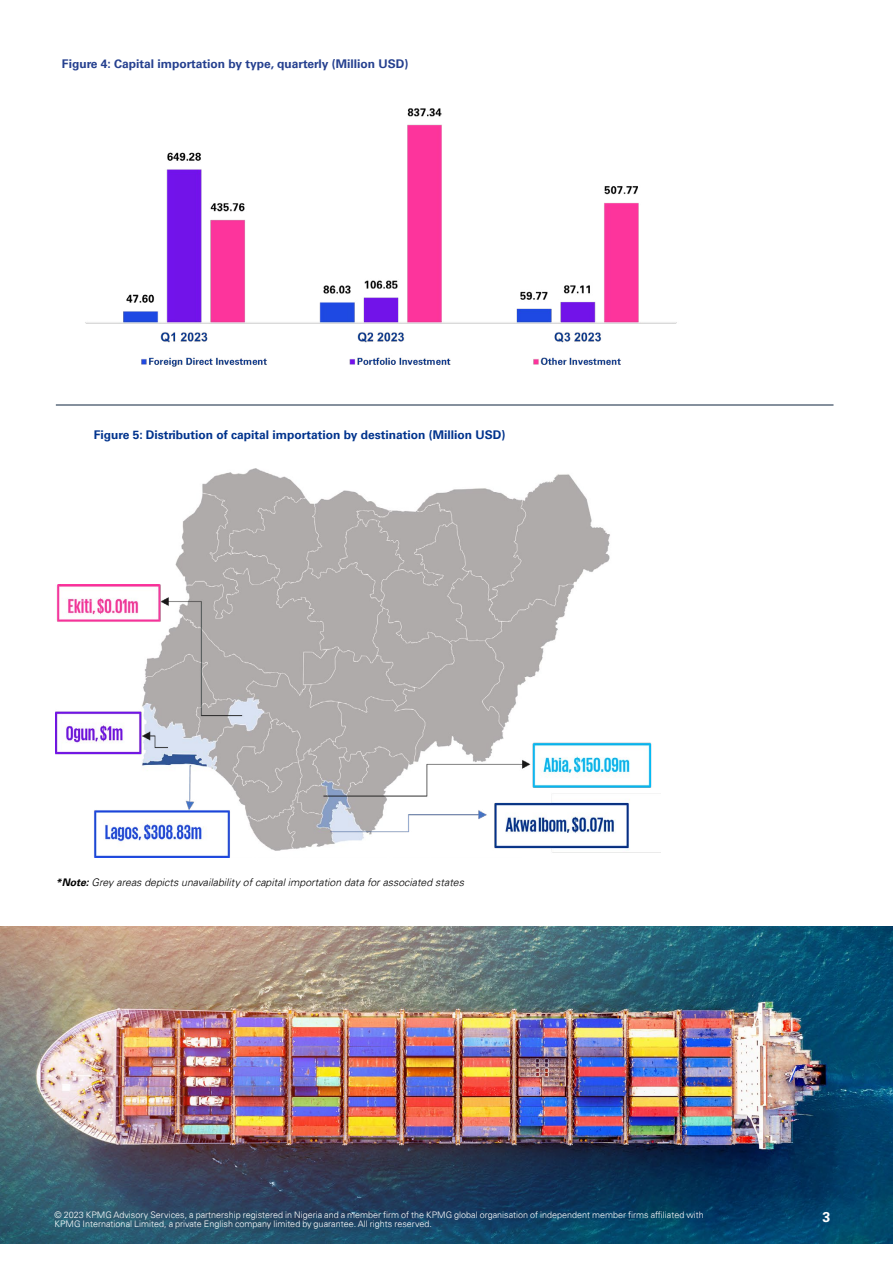
<style>
.page{position:relative;width:893px;height:1263px;background:#fff}
.page>*{position:absolute;margin:0;border:0;box-sizing:border-box;transform-origin:0 0}
.t1{font:700 14.25px "Univers LT Std";color:#fff}
.t2{font:700 12px "Univers 65";color:#00338d}
.t3{font:700 12px "Univers 65";color:#25408f}
.t4{font:italic 300 10.5px "Univers 45";color:#000}
.t5{font:300 9px/9px "Univers 45";color:#fff}
.s1{font-family:"Univers 65";font-weight:700}
</style>
<div class="page">
<img style="left:175px;top:469px;width:435px;height:115px">
<img style="left:56px;top:584px;width:604px;height:273px">
<img style="left:85px;top:108px;width:592px;height:259px">
<hr style="left:56px;top:405px;width:777px;height:1px;background:#0c233c">
<img style="left:0;top:926px;width:893px;height:317px">
<h2 class="t3" style="left:62px;top:57px;width:348px">Figure 4: Capital importation by type, quarterly (Million USD)</h2>
<h2 class="t2" style="left:94px;top:428px;width:413px">Figure 5: Distribution of capital importation by destination (Million USD)</h2>
<p class="t4" style="left:56px;top:876px;width:410px"><span class="s1">*Note:</span> Grey areas depicts unavailability of capital importation data for associated states</p>
<p class="t5" style="left:55px;top:1210px;width:651px">© 2023 KPMG Advisory Services, a partnership registered in Nigeria and a member firm of the KPMG global organisation of independent member firms affiliated with<br>KPMG International Limited, a private English company limited by guarantee. All rights reserved.</p>
<h1 class="t1" style="left:822px;top:1209px;width:9px">3</h1>
</div>
